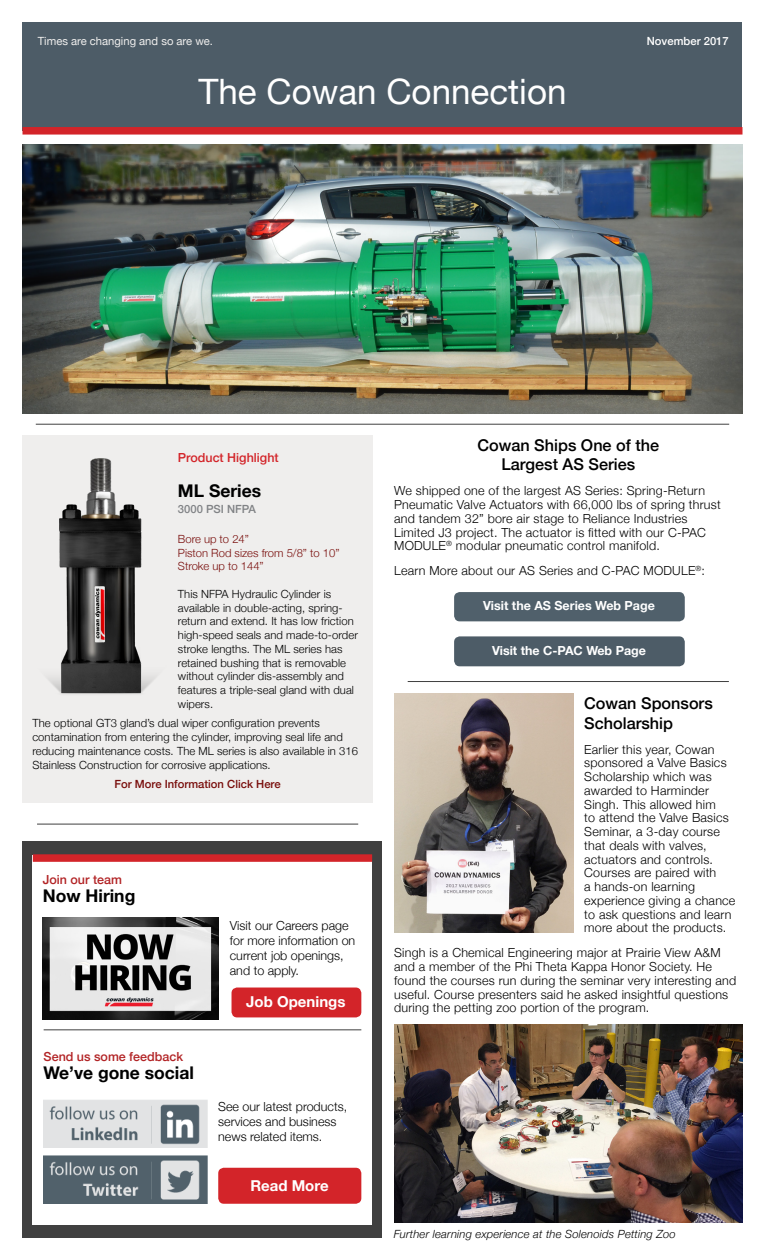
<style>
.page{position:relative;width:765px;height:1260px;background:#fff}
.page>*{position:absolute;margin:0;border:0;box-sizing:border-box;transform-origin:0 0}
.t1{font:35px "Helvetica Neue";color:#fff}
.t2{font:700 17.5px "Helvetica Neue";color:#000}
.t3{font:500 16.25px/19.5px "Helvetica Neue";color:#000}
.t4{font:700 15px "Helvetica Neue";color:#fff}
.t5{font:300 12.5px/13.8px "Helvetica Neue";letter-spacing:.015em;color:#000}
.t6{font:700 12.5px "Helvetica Neue";color:#fff}
.t7{font:500 12.5px "Helvetica Neue";color:#b22325}
.t8{font:500 12.5px "Helvetica Neue";color:#d32429}
.t9{font:300 11.25px/13.8px "Helvetica Neue";letter-spacing:.005em;color:#000}
.t10{font:300 11.25px "Helvetica Neue";color:#790e0c}
.t11{font:italic 300 11.25px "Helvetica Neue";letter-spacing:.015em;color:#000}
.t12{font:500 11.25px "Helvetica Neue";color:#790e0c}
.t13{font:11.25px "Helvetica Neue";color:#efeeed}
.t14{font:500 11.25px "Helvetica Neue";color:#fff}
.t15{font:500 11.25px "Helvetica Neue";color:#808285}
</style>
<div class="page">
<div style="left:22px;top:435px;width:351px;height:367px;background:#efeeed"></div>
<img style="left:48px;top:458px;width:108px;height:236px">
<div style="left:22px;top:841px;width:360px;height:397px;background:#404040"></div>
<div style="left:33px;top:855px;width:339px;height:370px;background:#fff"></div>
<hr style="left:44px;top:1030px;width:317px;height:1px;background:#404040">
<div style="left:232px;top:988px;width:129px;height:29px;background:#d32429;border-radius:6px"></div>
<div style="left:218px;top:1168px;width:143px;height:36px;background:#d32429;border-radius:6px"></div>
<img style="left:43px;top:917px;width:175px;height:103px">
<img style="left:44px;top:1100px;width:164px;height:47px">
<img style="left:44px;top:1156px;width:164px;height:48px">
<div style="left:22px;top:22px;width:720px;height:109px;background:#4d5c67"></div>
<div style="left:22px;top:127px;width:720px;height:8px;background:#d32429"></div>
<img style="left:394px;top:1025px;width:348px;height:197px">
<img style="left:394px;top:693px;width:179px;height:240px">
<img style="left:23px;top:144px;width:719px;height:269px">
<hr style="left:408px;top:681px;width:321px;height:1px;background:#404040">
<hr style="left:37px;top:824px;width:321px;height:1px;background:#404040">
<hr style="left:36px;top:424px;width:693px;height:1px;background:#404040">
<div style="left:33px;top:854px;width:339px;height:8px;background:#d32429"></div>
<div style="left:454px;top:592px;width:231px;height:29px;background:#50606b;border-radius:6px"></div>
<div style="left:454px;top:636px;width:231px;height:30px;background:#4d5c67;border-radius:6px"></div>
<p class="t13" style="left:38px;top:33px;width:177px">Times are changing and so are we.</p>
<p class="t14" style="left:647px;top:32px;width:83px">November 2017</p>
<p class="t1" style="left:198px;top:66px;width:370px">The Cowan Connection</p>
<p class="t8" style="left:178px;top:447px;width:102px">Product Highlight</p>
<p class="t2" style="left:178px;top:477px;width:85px">ML Series</p>
<p class="t15" style="left:178px;top:500px;width:80px">3000 PSI NFPA</p>
<p class="t10" style="left:178px;top:530px;width:73px">Bore up to 24”</p>
<p class="t10" style="left:178px;top:544px;width:163px">Piston Rod sizes from 5/8” to 10”</p>
<p class="t10" style="left:178px;top:557px;width:87px">Stroke up to 144”</p>
<p class="t9" style="left:178px;top:586px;width:181px">This NFPA Hydraulic Cylinder is available in double-acting, spring&shy;return and extend. It has low friction high-speed seals and made-to-order stroke lengths. The ML series has retained bushing that is removable without cylinder dis-assembly and features a triple-seal gland with dual wipers.</p>
<p class="t9" style="left:32px;top:716px;width:327px">The optional GT3 gland’s dual wiper configuration prevents contamination from entering the cylinder, improving seal life and reducing maintenance costs. The ML series is also available in 316<br>Stainless Construction for corrosive applications.</p>
<p class="t12" style="left:114px;top:775px;width:168px">For More Information Click Here</p>
<p class="t7" style="left:43px;top:869px;width:81px">Join our team</p>
<p class="t2" style="left:43px;top:882px;width:94px">Now Hiring</p>
<p class="t7" style="left:44px;top:1046px;width:141px">Send us some feedback</p>
<p class="t2" style="left:44px;top:1059px;width:152px">We’ve gone social</p>
<p class="t5" style="left:230px;top:917px;width:127px;line-height:15px">Visit our Careers page for more information on current job openings, and to apply.</p>
<p class="t4" style="left:246px;top:990px;width:101px">Job Openings</p>
<p class="t5" style="left:218px;top:1098px;width:130px;line-height:15px">See our latest products, services and business news related items.</p>
<p class="t4" style="left:250px;top:1173px;width:80px">Read More</p>
<p class="t3" style="left:477px;top:434px;width:183px;text-align:center">Cowan Ships One of the<br>Largest AS Series</p>
<p class="t5" style="left:394px;top:483px;width:328px">We shipped one of the largest AS Series: Spring-Return Pneumatic Valve Actuators with 66,000 lbs of spring thrust and tandem 32” bore air stage to Reliance Industries Limited J3 project. The actuator is fitted with our C-PAC MODULE<sup>®</sup> modular pneumatic control manifold.</p>
<p class="t5" style="left:394px;top:563px;width:312px">Learn More about our AS Series and C-PAC MODULE<sup>®</sup>:</p>
<p class="t6" style="left:483px;top:596px;width:173px">Visit the AS Series Web Page</p>
<p class="t6" style="left:492px;top:641px;width:155px">Visit the C-PAC Web Page</p>
<p class="t3" style="left:584px;top:692px;width:130px">Cowan Sponsors<br>Scholarship</p>
<p class="t5" style="left:584px;top:741px;width:153px">Earlier this year, Cowan sponsored a Valve Basics<br>Scholarship which was awarded to Harminder<br>Singh. This allowed him<br>to attend the Valve Basics<br>Seminar, a 3-day course that deals with valves, actuators and controls.<br>Courses are paired with<br>a hands-on learning experience giving a chance to ask questions and learn more about the products.</p>
<p class="t5" style="left:394px;top:945px;width:344px">Singh is a Chemical Engineering major at Prairie View A&amp;M and a member of the Phi Theta Kappa Honor Society. He found the courses run during the seminar very interesting and useful. Course presenters said he asked insightful questions during the petting zoo portion of the program.</p>
<p class="t11" style="left:394px;top:1225px;width:284px">Further learning experience at the Solenoids Petting Zoo</p>
</div>
